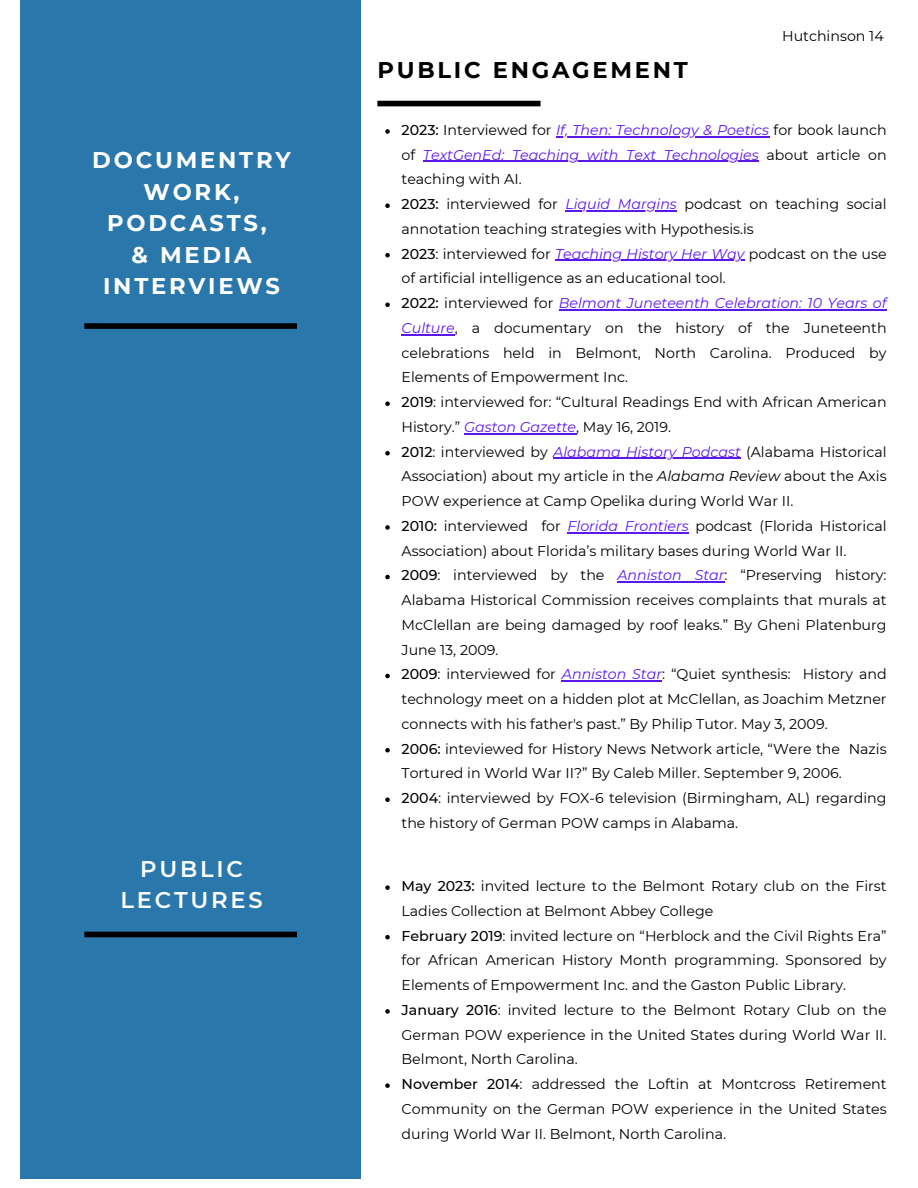
<style>
.page{position:relative;width:918px;height:1188px;background:#fff}
.page>*{position:absolute;margin:0;border:0;box-sizing:border-box;transform-origin:0 0}
.t1{font:700 22.65px/31.5px "Montserrat";letter-spacing:.12em;color:#fff;text-align:center}
.t2{font:700 22.65px "Montserrat";letter-spacing:.12em;color:#000}
.t3{font:600 22.65px/31.5px "Montserrat";letter-spacing:.12em;color:#fff;text-align:center}
.t4{font:14.25px/24.8px "Montserrat";color:#000}
.t5{font:italic 14.25px/24.8px "Montserrat";color:#5e17eb;text-align:justify}
.s1{font-weight:500;font-style:normal;color:#000}
.s2{font-style:normal;color:#000}
.s3{font-weight:500}
.s4{font-style:italic;color:#5e17eb}
.s5{font-style:italic}
</style>
<div class="page">
<div style="left:20px;top:0;width:341px;height:1179px;background:#2a78ab"></div>
<div style="left:377px;top:101px;width:164px;height:5px;background:#000"></div>
<div style="left:84px;top:932px;width:213px;height:5px;background:#000"></div>
<svg style="left:385px;top:129px;width:5px;height:5px"></svg>
<hr style="left:556px;top:136px;width:213px;height:1px;background:#5e17eb">
<hr style="left:423px;top:161px;width:336px;height:1px;background:#5e17eb">
<svg style="left:385px;top:203px;width:5px;height:5px"></svg>
<hr style="left:565px;top:210px;width:112px;height:1px;background:#5e17eb">
<svg style="left:385px;top:253px;width:5px;height:4px"></svg>
<hr style="left:555px;top:260px;width:190px;height:1px;background:#5e17eb">
<svg style="left:385px;top:302px;width:5px;height:5px"></svg>
<hr style="left:559px;top:309px;width:328px;height:1px;background:#5e17eb">
<hr style="left:402px;top:334px;width:53px;height:1px;background:#5e17eb">
<svg style="left:385px;top:401px;width:5px;height:5px"></svg>
<hr style="left:464px;top:433px;width:112px;height:1px;background:#5e17eb">
<svg style="left:385px;top:451px;width:5px;height:4px"></svg>
<hr style="left:553px;top:458px;width:188px;height:1px;background:#5e17eb">
<svg style="left:385px;top:525px;width:5px;height:5px"></svg>
<hr style="left:568px;top:532px;width:121px;height:1px;background:#5e17eb">
<svg style="left:385px;top:575px;width:5px;height:4px"></svg>
<hr style="left:617px;top:581px;width:108px;height:2px;background:#5e17eb">
<svg style="left:385px;top:674px;width:5px;height:4px"></svg>
<hr style="left:562px;top:680px;width:100px;height:2px;background:#5e17eb">
<svg style="left:385px;top:748px;width:5px;height:4px"></svg>
<svg style="left:385px;top:797px;width:5px;height:5px"></svg>
<svg style="left:385px;top:885px;width:5px;height:5px"></svg>
<svg style="left:385px;top:935px;width:5px;height:4px"></svg>
<svg style="left:385px;top:1009px;width:5px;height:5px"></svg>
<svg style="left:385px;top:1083px;width:5px;height:5px"></svg>
<div style="left:84px;top:323px;width:213px;height:6px;background:#000"></div>
<p class="t1" style="left:92px;top:145px;width:200px">DOCUMENTRY<br>WORK,<br>PODCASTS,</p>
<p class="t1" style="left:103px;top:239px;width:178px">&amp; MEDIA<br>INTERVIEWS</p>
<p class="t3" style="left:120px;top:853px;width:144px">PUBLIC<br>LECTURES</p>
<p class="t2" style="left:377px;top:56px;width:312px">PUBLIC ENGAGEMENT</p>
<p class="t4" style="left:782px;top:24px;width:103px">Hutchinson 14</p>
<p class="t5" style="left:402px;top:117px;width:487px"><span class="s1">2023:</span> <span class="s2">Interviewed for</span> If, Then: Technology &amp; Poetics <span class="s2">for book launch of</span> TextGenEd: Teaching with Text Technologies <span class="s2">about article on teaching with AI.</span></p>
<p class="t4" style="left:402px;top:192px;width:487px"><span class="s3">2023:</span> interviewed for <span class="s4">Liquid Margins</span> podcast on teaching social annotation teaching strategies with Hypothesis.is</p>
<p class="t4" style="left:402px;top:241px;width:487px"><span class="s3">2023</span>: interviewed for <span class="s4">Teaching History Her Way</span> podcast on the use of artificial intelligence as an educational tool.</p>
<p class="t4" style="left:402px;top:291px;width:487px;text-align:justify"><span class="s3">2022:</span> interviewed for <span class="s4">Belmont Juneteenth Celebration: 10 Years of Culture</span>, a documentary on the history of the Juneteenth celebrations held in Belmont, North Carolina. Produced by Elements of Empowerment Inc.</p>
<p class="t4" style="left:402px;top:390px;width:487px"><span class="s3">2019</span>: interviewed for: “Cultural Readings End with African American<br>History.” <span class="s4">Gaston Gazette</span>, May 16, 2019.</p>
<p class="t4" style="left:402px;top:439px;width:487px;text-align:justify"><span class="s3">2012</span>: interviewed by <span class="s4">Alabama History Podcast</span> (Alabama Historical Association) about my article in the <span class="s5">Alabama Review</span> about the Axis POW experience at Camp Opelika during World War II.</p>
<p class="t4" style="left:402px;top:513px;width:487px"><span class="s3">2010:</span> interviewed for <span class="s4">Florida Frontiers</span> podcast (Florida Historical<br>Association) about Florida’s military bases during World War II.</p>
<p class="t4" style="left:402px;top:563px;width:487px;text-align:justify"><span class="s3">2009</span>: interviewed by the <span class="s4">Anniston Star</span>: “Preserving history:<br>Alabama Historical Commission receives complaints that murals at McClellan are being damaged by roof leaks.” By Gheni Platenburg June 13, 2009.</p>
<p class="t4" style="left:402px;top:662px;width:487px;text-align:justify"><span class="s3">2009</span>: interviewed for <span class="s4">Anniston Star</span>: “Quiet synthesis: History and technology meet on a hidden plot at McClellan, as Joachim Metzner connects with his father's past.” By Philip Tutor. May 3, 2009.</p>
<p class="t4" style="left:402px;top:736px;width:487px"><span class="s3">2006:</span> inteviewed for History News Network article, “Were the Nazis<br>Tortured in World War II?” By Caleb Miller. September 9, 2006.</p>
<p class="t4" style="left:402px;top:786px;width:487px"><span class="s3">2004</span>: interviewed by FOX-6 television (Birmingham, AL) regarding the history of German POW camps in Alabama.</p>
<p class="t4" style="left:402px;top:874px;width:487px"><span class="s3">May 2023:</span> invited lecture to the Belmont Rotary club on the First<br>Ladies Collection at Belmont Abbey College</p>
<p class="t4" style="left:402px;top:923px;width:487px;text-align:justify"><span class="s3">February 2019</span>: invited lecture on “Herblock and the Civil Rights Era” for African American History Month programming. Sponsored by Elements of Empowerment Inc. and the Gaston Public Library.</p>
<p class="t4" style="left:402px;top:997px;width:487px;text-align:justify"><span class="s3">January 2016</span>: invited lecture to the Belmont Rotary Club on the German POW experience in the United States during World War II.<br>Belmont, North Carolina.</p>
<p class="t4" style="left:402px;top:1072px;width:487px;text-align:justify"><span class="s3">November 2014</span>: addressed the Loftin at Montcross Retirement Community on the German POW experience in the United States during World War II. Belmont, North Carolina.</p>
</div>
